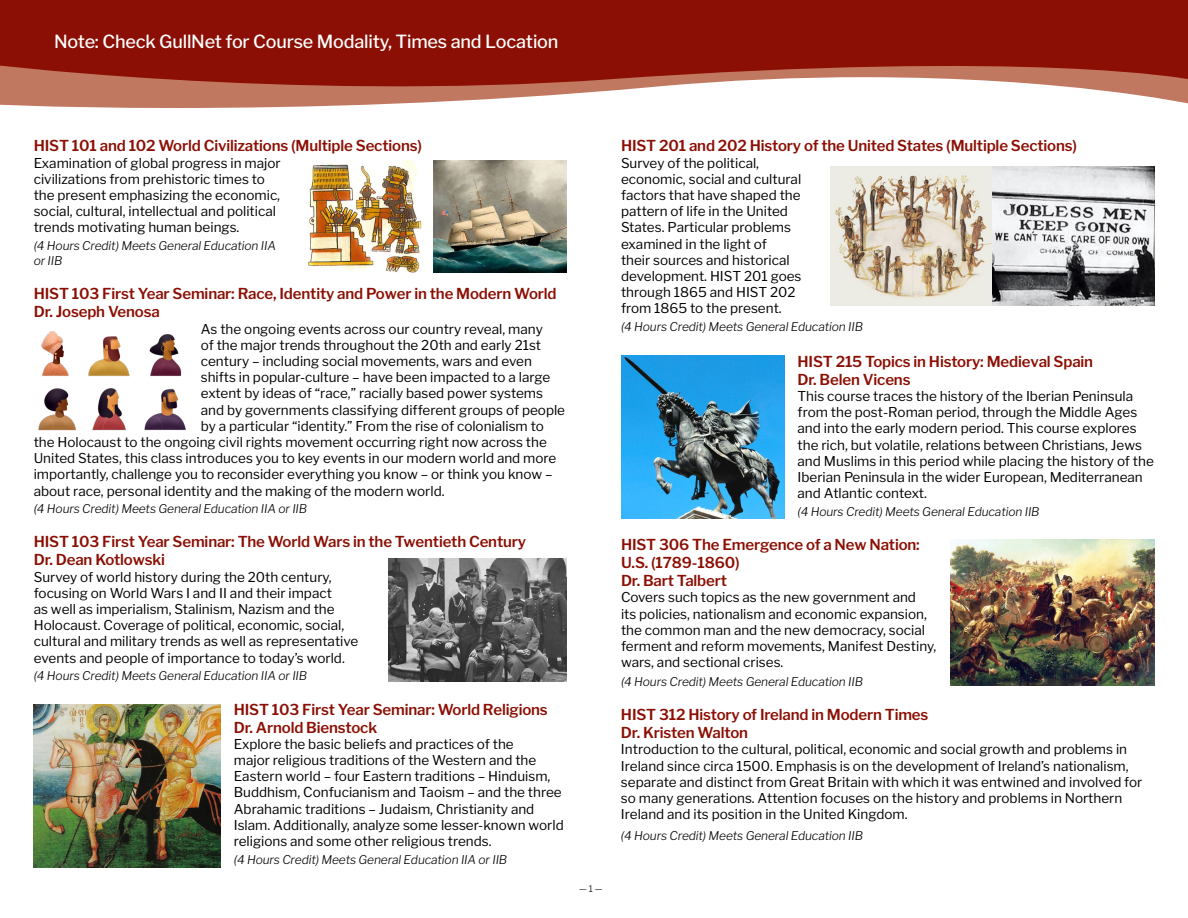
<style>
.page{position:relative;width:1188px;height:918px;background:#fff}
.page>*{position:absolute;margin:0;border:0;box-sizing:border-box;transform-origin:0 0}
.t1{font:500 18px "Libre Franklin";letter-spacing:-.01em;color:#fff}
.course_title{font:600 15px/18px "Libre Franklin";letter-spacing:-.01em;color:#8b0f04}
.body_text{font:13.5px/16.2px "Libre Franklin";color:#000}
.hours_credit_text{font:italic 300 12px/15px "Libre Franklin";letter-spacing:-.01em;color:#000}
.t2{font:300 9px "Libre Franklin";color:#000}
</style>
<div class="page">
<svg style="left:0;top:102px;width:1188px;height:6px"></svg>
<svg style="left:0;top:0;width:1188px;height:102px;background:#9e362a"></svg>
<img style="left:308px;top:161px;width:114px;height:111px">
<img style="left:434px;top:161px;width:133px;height:111px">
<img style="left:38px;top:331px;width:148px;height:100px">
<img style="left:389px;top:559px;width:178px;height:122px">
<img style="left:34px;top:704px;width:186px;height:163px">
<img style="left:831px;top:167px;width:323px;height:139px">
<img style="left:621px;top:356px;width:163px;height:162px">
<img style="left:950px;top:540px;width:205px;height:146px">
<p class="t1" style="left:54px;top:30px;width:506px">Note: Check GullNet for Course Modality, Times and Location</p>
<p class="course_title" style="left:34px;top:137px;width:390px">HIST 101 and 102 World Civilizations (Multiple Sections)</p>
<p class="body_text" style="left:34px;top:155px;width:248px">Examination of global progress in major civilizations from prehistoric times to the present emphasizing the economic, social, cultural, intellectual and political trends motivating human beings.</p>
<p class="hours_credit_text" style="left:34px;top:238px;width:244px">(4 Hours Credit) Meets General Education IIA or IIB</p>
<p class="course_title" style="left:34px;top:285px;width:524px">HIST 103 First Year Seminar: Race, Identity and Power in the Modern World</p>
<p class="course_title" style="left:34px;top:303px;width:128px">Dr. Joseph Venosa</p>
<p class="body_text" style="left:201px;top:321px;width:344px">As the ongoing events across our country reveal, many</p>
<p class="body_text" style="left:201px;top:337px;width:342px">of the major trends throughout the 20th and early 21st</p>
<p class="body_text" style="left:201px;top:353px;width:333px">century – including social movements, wars and even</p>
<p class="body_text" style="left:201px;top:369px;width:351px">shifts in popular-culture – have been impacted to a large</p>
<p class="body_text" style="left:201px;top:385px;width:344px">extent by ideas of “race,” racially based power systems</p>
<p class="body_text" style="left:201px;top:402px;width:366px">and by governments classifying different groups of people</p>
<p class="body_text" style="left:201px;top:418px;width:345px">by a particular “identity.” From the rise of colonialism to</p>
<p class="body_text" style="left:34px;top:434px;width:515px">the Holocaust to the ongoing civil rights movement occurring right now across the</p>
<p class="body_text" style="left:34px;top:450px;width:524px">United States, this class introduces you to key events in our modern world and more</p>
<p class="body_text" style="left:34px;top:466px;width:521px">importantly, challenge you to reconsider everything you know – or think you know –</p>
<p class="body_text" style="left:34px;top:483px;width:412px">about race, personal identity and the making of the modern world.</p>
<p class="hours_credit_text" style="left:34px;top:501px;width:275px">(4 Hours Credit) Meets General Education IIA or IIB</p>
<p class="course_title" style="left:34px;top:533px;width:494px">HIST 103 First Year Seminar: The World Wars in the Twentieth Century</p>
<p class="course_title" style="left:34px;top:551px;width:133px">Dr. Dean Kotlowski</p>
<p class="body_text" style="left:34px;top:569px;width:326px">Survey of world history during the 20th century, focusing on World Wars I and II and their impact<br>as well as imperialism, Stalinism, Nazism and the Holocaust. Coverage of political, economic, social, cultural and military trends as well as representative events and people of importance to today’s world.</p>
<p class="hours_credit_text" style="left:34px;top:669px;width:275px">(4 Hours Credit) Meets General Education IIA or IIB</p>
<p class="course_title" style="left:234px;top:700px;width:316px">HIST 103 First Year Seminar: World Religions</p>
<p class="course_title" style="left:234px;top:718px;width:145px">Dr. Arnold Bienstock</p>
<p class="body_text" style="left:234px;top:736px;width:331px">Explore the basic beliefs and practices of the<br>major religious traditions of the Western and the Eastern world – four Eastern traditions – Hinduism, Buddhism, Confucianism and Taoism – and the three Abrahamic traditions – Judaism, Christianity and Islam. Additionally, analyze some lesser-known world religions and some other religious trends.</p>
<p class="hours_credit_text" style="left:234px;top:852px;width:275px">(4 Hours Credit) Meets General Education IIA or IIB</p>
<p class="t2" style="left:579px;top:883px;width:25px">— 1 —</p>
<p class="course_title" style="left:621px;top:137px;width:458px">HIST 201 and 202 History of the United States (Multiple Sections)</p>
<p class="body_text" style="left:621px;top:155px;width:182px">Survey of the political, economic, social and cultural factors that have shaped the pattern of life in the United<br>States. Particular problems examined in the light of<br>their sources and historical development. HIST 201 goes through 1865 and HIST 202 from 1865 to the present.</p>
<p class="hours_credit_text" style="left:621px;top:319px;width:244px">(4 Hours Credit) Meets General Education IIB</p>
<p class="course_title" style="left:798px;top:352px;width:297px">HIST 215 Topics in History: Medieval Spain</p>
<p class="course_title" style="left:798px;top:370px;width:114px">Dr. Belen Vicens</p>
<p class="body_text" style="left:798px;top:388px;width:358px">This course traces the history of the Iberian Peninsula from the post-Roman period, through the Middle Ages and into the early modern period. This course explores the rich, but volatile, relations between Christians, Jews and Muslims in this period while placing the history of the Iberian Peninsula in the wider European, Mediterranean and Atlantic context.</p>
<p class="hours_credit_text" style="left:798px;top:504px;width:244px">(4 Hours Credit) Meets General Education IIB</p>
<p class="course_title" style="left:621px;top:536px;width:300px">HIST 306 The Emergence of a New Nation:<br>U.S. (1789-1860)</p>
<p class="course_title" style="left:621px;top:572px;width:108px">Dr. Bart Talbert</p>
<p class="body_text" style="left:621px;top:589px;width:317px">Covers such topics as the new government and<br>its policies, nationalism and economic expansion, the common man and the new democracy, social ferment and reform movements, Manifest Destiny, wars, and sectional crises.</p>
<p class="hours_credit_text" style="left:621px;top:674px;width:244px">(4 Hours Credit) Meets General Education IIB</p>
<p class="course_title" style="left:621px;top:706px;width:309px">HIST 312 History of Ireland in Modern Times</p>
<p class="course_title" style="left:621px;top:724px;width:129px">Dr. Kristen Walton</p>
<p class="body_text" style="left:621px;top:741px;width:523px">Introduction to the cultural, political, economic and social growth and problems in Ireland since circa 1500. Emphasis is on the development of Ireland’s nationalism, separate and distinct from Great Britain with which it was entwined and involved for so many generations. Attention focuses on the history and problems in Northern Ireland and its position in the United Kingdom.</p>
<p class="hours_credit_text" style="left:621px;top:828px;width:244px">(4 Hours Credit) Meets General Education IIB</p>
</div>
